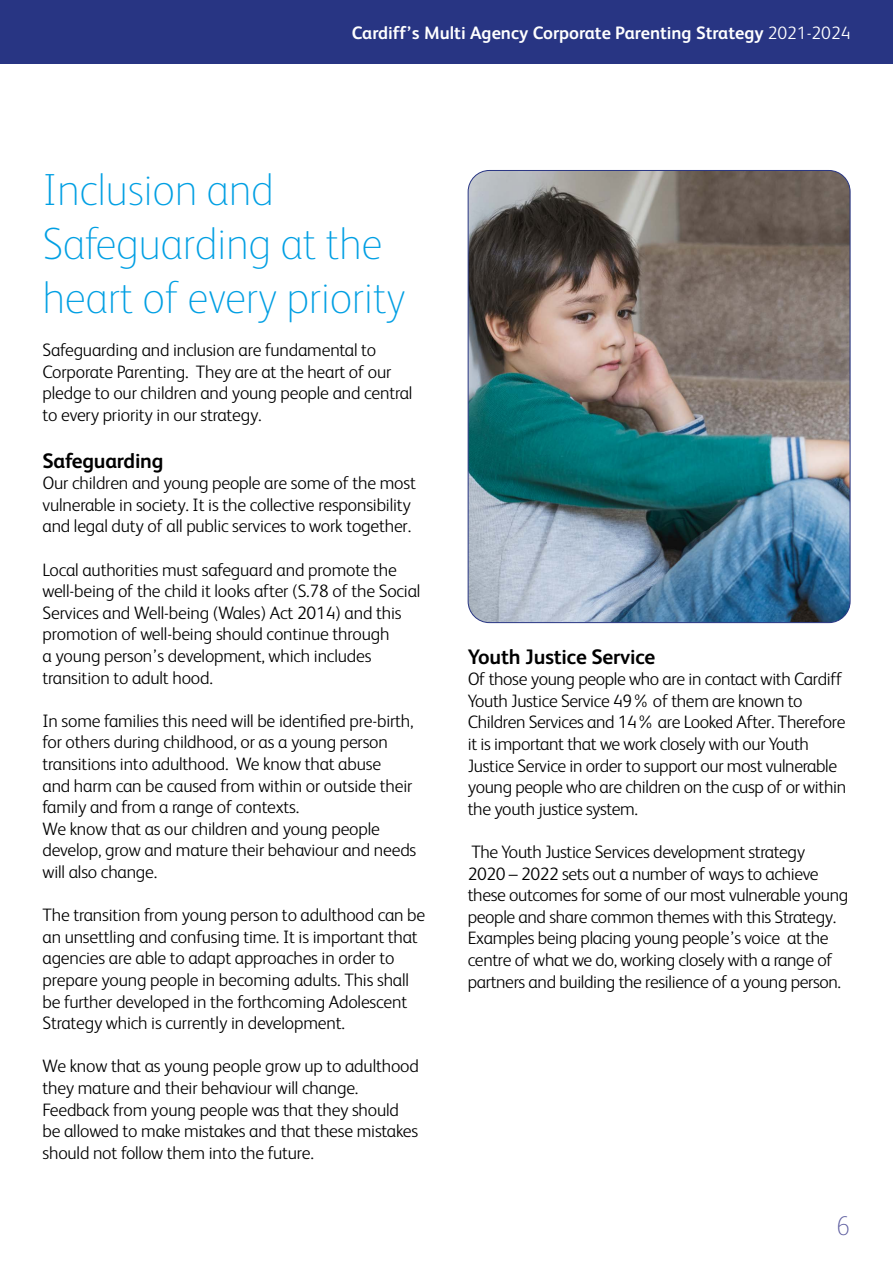
<style>
.page{position:relative;width:893px;height:1263px;background:#fff}
.page>*{position:absolute;margin:0;border:0;box-sizing:border-box;transform-origin:0 0}
.t1{font:100 45px/54px "FS Albert";letter-spacing:-.01em;color:#009fe3}
.t2{font:100 27px "FS Albert";color:#5b5b9e}
.t3{font:700 21px "FS Albert";letter-spacing:-.01em;color:#000}
.t4{font:300 18px/21.6px "FS Albert";letter-spacing:-.01em;color:#000}
.t5{font:700 18px "FS Albert";color:#fff}
.s1{font-weight:300}
</style>
<div class="page">
<div style="left:0;top:0;width:893px;height:64px;background:#283583"></div>
<img style="left:468px;top:170px;width:382px;height:453px">
<p class="t5" style="left:352px;top:21px;width:500px">Cardiff’s Multi Agency Corporate Parenting Strategy <span class="s1">2021-2024</span></p>
<h1 class="t1" style="left:43px;top:160px;width:365px">Inclusion and<br>Safeguarding at the heart of every priority</h1>
<p class="t4" style="left:43px;top:338px;width:371px">Safeguarding and inclusion are fundamental to Corporate Parenting. They are at the heart of our pledge to our children and young people and central to every priority in our strategy.</p>
<p class="t3" style="left:43px;top:446px;width:123px">Safeguarding</p>
<p class="t4" style="left:43px;top:471px;width:375px">Our children and young people are some of the most vulnerable in society. It is the collective responsibility and legal duty of all public services to work together.</p>
<p class="t4" style="left:43px;top:558px;width:379px">Local authorities must safeguard and promote the well-being of the child it looks after (S.78 of the Social Services and Well-being (Wales) Act 2014) and this promotion of well-being should continue through<br>a young person’s development, which includes transition to adult hood.</p>
<p class="t4" style="left:43px;top:709px;width:375px">In some families this need will be identified pre-birth, for others during childhood, or as a young person transitions into adulthood. We know that abuse<br>and harm can be caused from within or outside their family and from a range of contexts.<br>We know that as our children and young people develop, grow and mature their behaviour and needs will also change.</p>
<p class="t4" style="left:43px;top:903px;width:384px">The transition from young person to adulthood can be an unsettling and confusing time. It is important that agencies are able to adapt approaches in order to prepare young people in becoming adults. This shall be further developed in the forthcoming Adolescent Strategy which is currently in development.</p>
<p class="t4" style="left:43px;top:1055px;width:378px">We know that as young people grow up to adulthood they mature and their behaviour will change.<br>Feedback from young people was that they should be allowed to make mistakes and that these mistakes should not follow them into the future.</p>
<p class="t3" style="left:468px;top:642px;width:189px">Youth Justice Service</p>
<p class="t4" style="left:468px;top:667px;width:380px">Of those young people who are in contact with Cardiff Youth Justice Service 49% of them are known to Children Services and 14% are Looked After. Therefore it is important that we work closely with our Youth Justice Service in order to support our most vulnerable young people who are children on the cusp of or within the youth justice system.</p>
<p class="t4" style="left:468px;top:840px;width:382px">The Youth Justice Services development strategy<br>2020 – 2022 sets out a number of ways to achieve these outcomes for some of our most vulnerable young people and share common themes with this Strategy.<br>Examples being placing young people’s voice at the centre of what we do, working closely with a range of partners and building the resilience of a young person.</p>
<h2 class="t2" style="left:836px;top:1208px;width:16px">6</h2>
</div>
